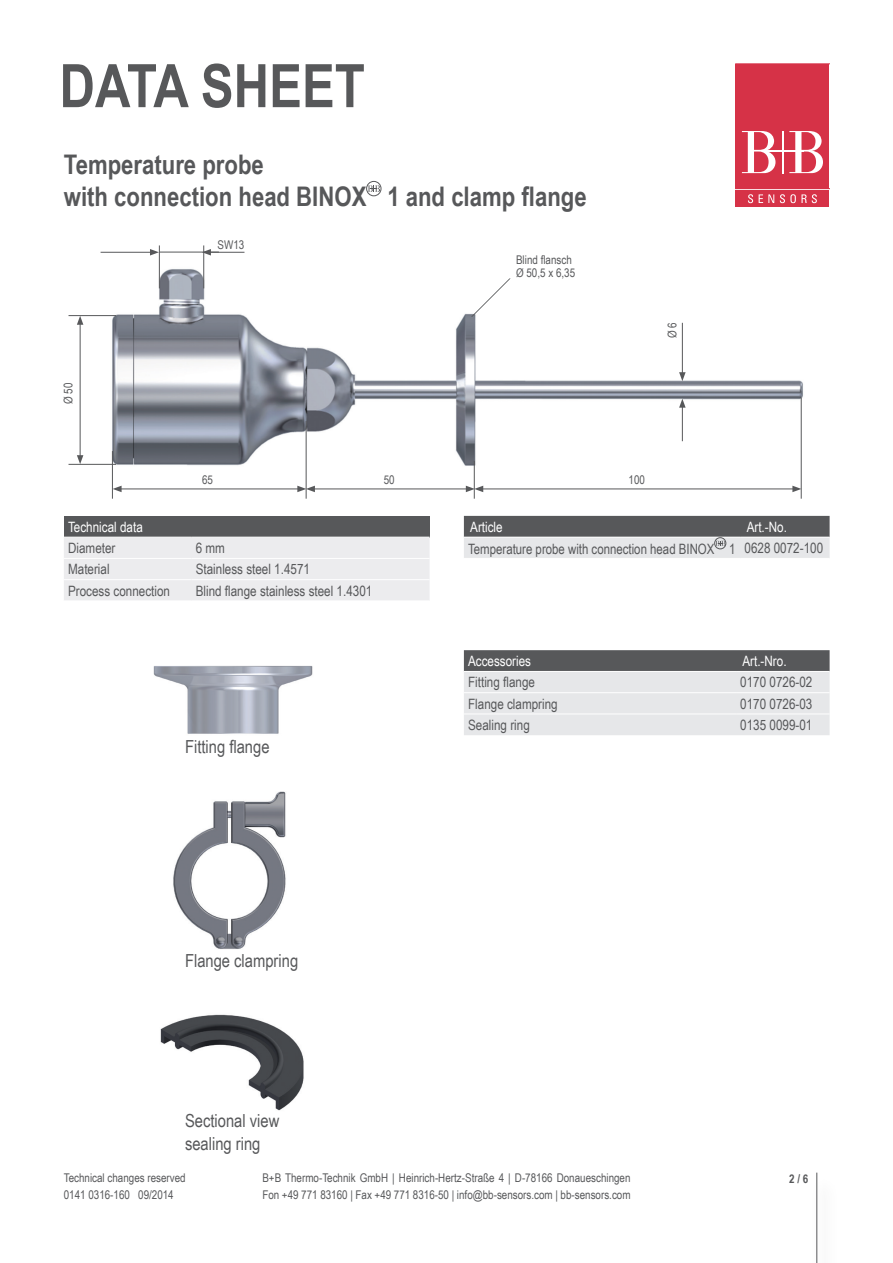
<style>
.page{position:relative;width:893px;height:1263px;background:#fff}
.page>*{position:absolute;margin:0;border:0;box-sizing:border-box;transform-origin:0 0}
.t1{font:700 60px "Arial Narrow";color:#57585a}
.t2{font:700 27px/32.4px "Arial Narrow";color:#57585a}
.t3{font:18px/22.5px "Arial Narrow";color:#57585a}
.t4{font:14.25px "Arial Narrow";color:#57585a}
.t5{font:14.25px "Arial Narrow";color:#fff}
.t6{font:12px/16.5px "Arial Narrow";color:#57585a}
.t7{font:700 12px "Arial Narrow";color:#57585a}
</style>
<div class="page">
<div style="left:366px;top:181px;width:15px;height:15px;border:1px solid #57585a;border-radius:50%"></div>
<svg style="left:368px;top:185px;width:12px;height:7px"></svg>
<img style="left:103px;top:263px;width:700px;height:212px">
<hr style="left:119px;top:489px;width:181px;height:1px;background:#57585a">
<svg style="left:113px;top:486px;width:9px;height:6px"></svg>
<hr style="left:306px;top:421px;width:1px;height:78px;background:#57585a">
<hr style="left:312px;top:489px;width:156px;height:1px;background:#57585a">
<svg style="left:297px;top:486px;width:18px;height:6px"></svg>
<hr style="left:112px;top:451px;width:1px;height:48px;background:#57585a">
<hr style="left:481px;top:489px;width:314px;height:1px;background:#57585a">
<svg style="left:466px;top:486px;width:17px;height:6px"></svg>
<svg style="left:792px;top:486px;width:9px;height:6px"></svg>
<hr style="left:801px;top:398px;width:1px;height:101px;background:#57585a">
<hr style="left:474px;top:461px;width:1px;height:38px;background:#57585a">
<hr style="left:80px;top:322px;width:1px;height:136px;background:#57585a">
<svg style="left:77px;top:316px;width:6px;height:9px"></svg>
<svg style="left:77px;top:455px;width:6px;height:9px"></svg>
<hr style="left:69px;top:464px;width:47px;height:1px;background:#57585a">
<hr style="left:69px;top:315px;width:47px;height:1px;background:#57585a">
<hr style="left:159px;top:245px;width:1px;height:43px;background:#57585a">
<hr style="left:203px;top:245px;width:1px;height:43px;background:#57585a">
<hr style="left:160px;top:252px;width:59px;height:1px;background:#57585a">
<hr style="left:101px;top:252px;width:51px;height:1px;background:#57585a">
<svg style="left:150px;top:249px;width:9px;height:7px"></svg>
<hr style="left:209px;top:252px;width:35px;height:1px;background:#57585a">
<svg style="left:202px;top:249px;width:9px;height:7px"></svg>
<hr style="left:682px;top:405px;width:1px;height:36px;background:#57585a">
<svg style="left:679px;top:399px;width:7px;height:9px"></svg>
<hr style="left:682px;top:323px;width:1px;height:52px;background:#57585a">
<svg style="left:679px;top:372px;width:7px;height:9px"></svg>
<svg style="left:471px;top:278px;width:40px;height:39px"></svg>
<img style="left:173px;top:791px;width:113px;height:158px">
<img style="left:160px;top:1014px;width:144px;height:97px">
<img style="left:153px;top:666px;width:160px;height:68px">
<svg style="left:464px;top:516px;width:366px;height:42px;background:#9fa0a2"></svg>
<svg style="left:464px;top:650px;width:366px;height:85px;background:#c2c3c5"></svg>
<hr style="left:464px;top:714px;width:272px;height:1px;background:#fff">
<hr style="left:736px;top:714px;width:94px;height:1px;background:#fff">
<hr style="left:464px;top:671px;width:272px;height:1px;background:#fff">
<hr style="left:736px;top:671px;width:94px;height:1px;background:#fff">
<hr style="left:464px;top:692px;width:272px;height:1px;background:#fff">
<hr style="left:736px;top:692px;width:94px;height:1px;background:#fff">
<div style="left:64px;top:516px;width:366px;height:21px;background:#57585a"></div>
<div style="left:64px;top:538px;width:366px;height:62px;background:#ececee"></div>
<hr style="left:64px;top:558px;width:127px;height:1px;background:#fff">
<hr style="left:191px;top:558px;width:239px;height:1px;background:#fff">
<hr style="left:64px;top:579px;width:127px;height:1px;background:#fff">
<hr style="left:191px;top:579px;width:239px;height:1px;background:#fff">
<div style="left:736px;top:190px;width:93px;height:17px;background:#d63247"></div>
<svg style="left:736px;top:64px;width:93px;height:139px"></svg>
<hr style="left:816px;top:1172px;width:1px;height:91px;background:#57585a">
<h1 class="t1" style="left:60px;top:41px;width:307px">DATA SHEET</h1>
<h2 class="t2" style="left:64px;top:147px;width:524px">Temperature probe<br>with connection head BINOX 1 and clamp flange</h2>
<p class="t6" style="left:60px;top:404px;width:23px;rotate:-90deg">Ø 50</p>
<p class="t6" style="left:218px;top:236px;width:28px">SW13</p>
<p class="t6" style="left:516px;top:252px;width:61px;line-height:13.5px">Blind flansch<br>Ø 50,5 x 6,35</p>
<p class="t6" style="left:663px;top:338px;width:17px;rotate:-90deg">Ø 6</p>
<p class="t6" style="left:202px;top:471px;width:12px">65</p>
<p class="t6" style="left:384px;top:471px;width:12px">50</p>
<p class="t6" style="left:629px;top:471px;width:18px">100</p>
<p class="t5" style="left:68px;top:516px;width:76px">Technical data</p>
<p class="t4" style="left:68px;top:537px;width:49px">Diameter</p>
<p class="t4" style="left:196px;top:537px;width:31px">6 mm</p>
<p class="t4" style="left:68px;top:559px;width:43px">Material</p>
<p class="t4" style="left:196px;top:559px;width:116px">Stainless steel 1.4571</p>
<p class="t4" style="left:68px;top:580px;width:103px">Process connection</p>
<p class="t4" style="left:196px;top:580px;width:178px">Blind flange stainless steel 1.4301</p>
<h3 class="t3" style="left:185px;top:735px;width:86px">Fitting flange</h3>
<h3 class="t3" style="left:185px;top:949px;width:115px">Flange clampring</h3>
<h3 class="t3" style="left:185px;top:1109px;width:96px">Sectional view sealing ring</h3>
<p class="t5" style="left:470px;top:516px;width:34px">Article</p>
<p class="t5" style="left:747px;top:516px;width:42px">Art.-No.</p>
<p class="t4" style="left:468px;top:538px;width:356px">Temperature probe with connection head BINOX 1 0628 0072-100</p>
<p class="t5" style="left:468px;top:650px;width:64px">Accessories</p>
<p class="t5" style="left:742px;top:650px;width:46px">Art.-Nro.</p>
<p class="t4" style="left:468px;top:672px;width:68px">Fitting flange</p>
<p class="t4" style="left:740px;top:672px;width:74px">0170 0726-02</p>
<p class="t4" style="left:468px;top:693px;width:91px">Flange clampring</p>
<p class="t4" style="left:740px;top:693px;width:74px">0170 0726-03</p>
<p class="t4" style="left:468px;top:714px;width:63px">Sealing ring</p>
<p class="t4" style="left:740px;top:714px;width:74px">0135 0099-01</p>
<p class="t6" style="left:64px;top:1169px;width:123px">Technical changes reserved<br>0141 0316-160 09/2014</p>
<p class="t6" style="left:262px;top:1169px;width:370px">B+B Thermo-Technik GmbH | Heinrich-Hertz-Straße 4 | D-78166 Donaueschingen<br>Fon +49 771 83160 | Fax +49 771 8316-50 | info@bb-sensors.com | bb-sensors.com</p>
<p class="t7" style="left:789px;top:1170px;width:21px">2 / 6</p>
</div>
